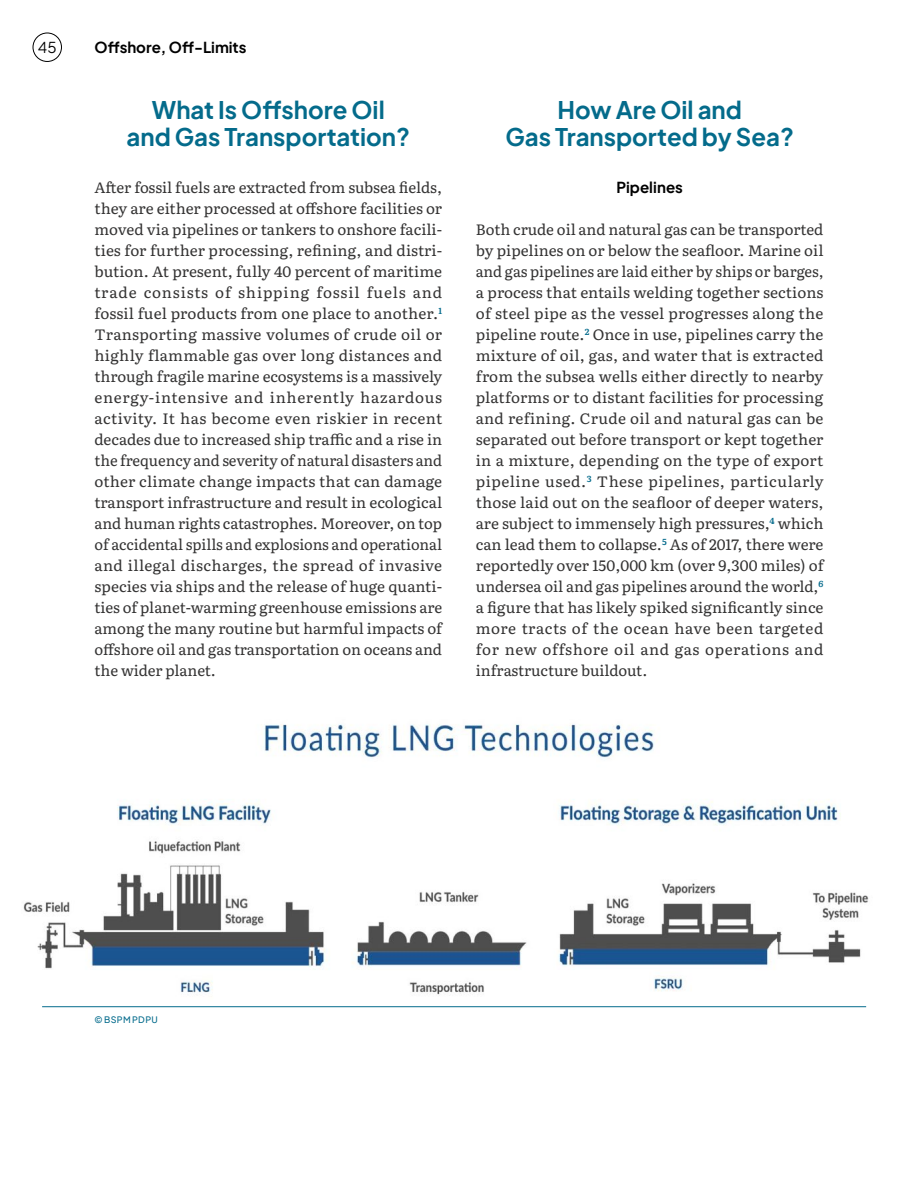
<style>
.page{position:relative;width:918px;height:1188px;background:#fff}
.page>*{position:absolute;margin:0;border:0;box-sizing:border-box;transform-origin:0 0}
.t1{font:700 24px/27px "Plus Jakarta Sans";color:#046b8b;text-align:center}
.t2{font:15px/21px "Literata";color:#343333;text-align:justify}
.t3{font:700 15px "Plus Jakarta Sans";color:#000}
.t4{font:15px "Plus Jakarta Sans";color:#000101}
.t5{font:500 9px "Plus Jakarta Sans";letter-spacing:.03em;color:#046b8c}
</style>
<div class="page">
<div style="left:33px;top:33px;width:29px;height:29px;border:1px solid #000;border-radius:50%"></div>
<img style="left:23px;top:724px;width:846px;height:271px">
<hr style="left:42px;top:1006px;width:824px;height:1px;background:#046b8c">
<p class="t4" style="left:38px;top:35px;width:20px">45</p>
<p class="t3" style="left:94px;top:34px;width:154px">Offshore, Off-Limits</p>
<h1 class="t1" style="left:127px;top:94px;width:285px">What Is Offshore Oil<br>and Gas Transportation?</h1>
<h1 class="t1" style="left:505px;top:94px;width:290px">How Are Oil and<br>Gas Transported by Sea?</h1>
<p class="t2" style="left:94px;top:176px;width:349px">After fossil fuels are extracted from subsea fields, they are either processed at offshore facilities or moved via pipelines or tankers to onshore facili&shy;ties for further processing, refining, and distri&shy;bution. At present, fully 40 percent of maritime trade consists of shipping fossil fuels and fossil fuel products from one place to another.<sup>1<br></sup>Transporting massive volumes of crude oil or highly flammable gas over long distances and through fragile marine ecosystems is a massively energy-intensive and inherently hazardous activity. It has become even riskier in recent decades due to increased ship traffic and a rise in the frequency and severity of natural disasters and other climate change impacts that can damage transport infrastructure and result in ecological and human rights catastrophes. Moreover, on top of accidental spills and explosions and operational and illegal discharges, the spread of invasive species via ships and the release of huge quanti&shy;ties of planet-warming greenhouse emissions are among the many routine but harmful impacts of offshore oil and gas transportation on oceans and the wider planet.</p>
<p class="t3" style="left:616px;top:174px;width:68px">Pipelines</p>
<p class="t2" style="left:476px;top:218px;width:349px">Both crude oil and natural gas can be transported by pipelines on or below the seafloor. Marine oil and gas pipelines are laid either by ships or barges, a process that entails welding together sections of steel pipe as the vessel progresses along the pipeline route.<sup>2</sup> Once in use, pipelines carry the mixture of oil, gas, and water that is extracted from the subsea wells either directly to nearby platforms or to distant facilities for processing and refining. Crude oil and natural gas can be separated out before transport or kept together in a mixture, depending on the type of export pipeline used.<sup>3</sup> These pipelines, particularly those laid out on the seafloor of deeper waters, are subject to immensely high pressures,<sup>4</sup> which can lead them to collapse.<sup>5</sup> As of 2017, there were reportedly over 150,000 km (over 9,300 miles) of undersea oil and gas pipelines around the world,<sup>6 </sup>a figure that has likely spiked significantly since more tracts of the ocean have been targeted for new offshore oil and gas operations and infrastructure buildout.</p>
<p class="t5" style="left:94px;top:1012px;width:65px">© BSPM PDPU</p>
</div>
